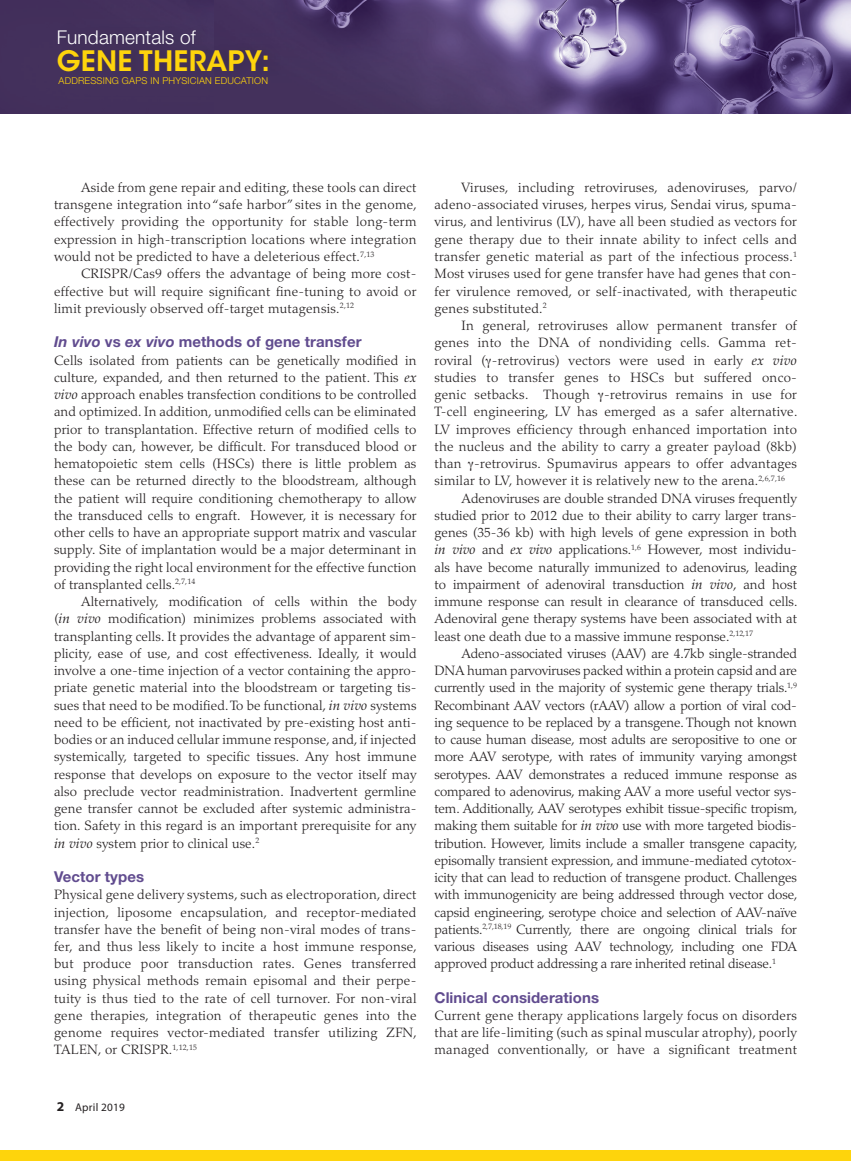
<style>
.page{position:relative;width:851px;height:1161px;background:#fff}
.page>*{position:absolute;margin:0;border:0;box-sizing:border-box;transform-origin:0 0}
.t1{font:600 28.05px "ITC Avant Garde Std";letter-spacing:.01em;color:#fed40c}
.t2{font:300 19.05px "Helvetica Neue LT Std";letter-spacing:.01em;color:#fff}
.sub2{font:700 15px "Helvetica Neue LT Std";letter-spacing:.005em;color:#614c8f}
.indent_body{font:300 13.5px/17.2px "Palatino LT Std";letter-spacing:.02em;color:#231f20;text-align:justify}
.no_indent_body{font:300 13.5px/17.2px "Palatino LT Std";letter-spacing:.02em;color:#231f20;text-align:justify}
.t3{font:11.25px "Myriad Pro";letter-spacing:.02em;color:#231f20}
.t4{font:300 9.45px "Helvetica Neue LT Std";letter-spacing:.02em;color:#fed40c}
.s1{font-style:italic}
.s2{font-weight:400;font-style:italic}
.s3{font-weight:700;font-size:13.5px}
</style>
<div class="page">
<div style="left:0;top:1151px;width:850px;height:10px;background:#fed40c"></div>
<img style="left:213px;top:0;width:637px;height:113px">
<div style="left:0;top:0;width:213px;height:113px;background:#43305c"></div>
<hr style="left:850px;top:0;width:1px;height:113px;background:#28190c">
<div style="left:57px;top:22px;width:225px;height:57px;background:#42305a"></div>
<h2 class="t2" style="left:57px;top:26px;width:140px">Fundamentals of</h2>
<h1 class="t1" style="left:57px;top:43px;width:215px">GENE THERAPY:</h1>
<p class="t4" style="left:59px;top:74px;width:211px">ADDRESSING GAPS IN PHYSICIAN EDUCATION</p>
<p class="indent_body" style="left:54px;top:179px;width:364px;text-indent:27px">Aside from gene repair and editing, these tools can direct transgene integration into “safe harbor” sites in the genome, effectively providing the opportunity for stable long-term expression in high-transcription locations where integration would not be predicted to have a deleterious effect.<sup>7,13</sup></p>
<p class="indent_body" style="left:54px;top:265px;width:364px;text-indent:27px">CRISPR/Cas9 offers the advantage of being more cost&shy;effective but will require significant fine-tuning to avoid or limit previously observed off-target mutagensis.<sup>2,12</sup></p>
<p class="sub2" style="left:54px;top:333px;width:309px"><span class="s1">In vivo</span> vs <span class="s1">ex vivo</span> methods of gene transfer</p>
<p class="no_indent_body" style="left:54px;top:352px;width:364px">Cells isolated from patients can be genetically modified in culture, expanded, and then returned to the patient. This <span class="s2">ex vivo</span> approach enables transfection conditions to be controlled and optimized. In addition, unmodified cells can be eliminated prior to transplantation. Effective return of modified cells to the body can, however, be difficult. For transduced blood or hematopoietic stem cells (HSCs) there is little problem as these can be returned directly to the bloodstream, although the patient will require conditioning chemotherapy to allow the transduced cells to engraft. However, it is necessary for other cells to have an appropriate support matrix and vascular supply. Site of implantation would be a major determinant in providing the right local environment for the effective function of transplanted cells.<sup>2,7,14</sup></p>
<p class="indent_body" style="left:54px;top:593px;width:364px;text-indent:27px">Alternatively, modification of cells within the body (<span class="s2">in vivo</span> modification) minimizes problems associated with transplanting cells. It provides the advantage of apparent sim&shy;plicity, ease of use, and cost effectiveness. Ideally, it would involve a one-time injection of a vector containing the appro&shy;priate genetic material into the bloodstream or targeting tis&shy;sues that need to be modified. To be functional, <span class="s2">in vivo</span> systems need to be efficient, not inactivated by pre-existing host anti&shy;bodies or an induced cellular immune response, and, if injected systemically, targeted to specific tissues. Any host immune response that develops on exposure to the vector itself may also preclude vector readministration. Inadvertent germline gene transfer cannot be excluded after systemic administra&shy;tion. Safety in this regard is an important prerequisite for any <span class="s2">in vivo</span> system prior to clinical use.<sup>2</sup></p>
<p class="sub2" style="left:54px;top:867px;width:92px">Vector types</p>
<p class="no_indent_body" style="left:54px;top:886px;width:364px">Physical gene delivery systems, such as electroporation, direct injection, liposome encapsulation, and receptor-mediated transfer have the benefit of being non-viral modes of trans&shy;fer, and thus less likely to incite a host immune response, but produce poor transduction rates. Genes transferred using physical methods remain episomal and their perpe&shy;tuity is thus tied to the rate of cell turnover. For non-viral gene therapies, integration of therapeutic genes into the genome requires vector-mediated transfer utilizing ZFN, TALEN, or CRISPR.<sup>1,12,15</sup></p>
<p class="indent_body" style="left:434px;top:179px;width:364px;text-indent:27px">Viruses, including retroviruses, adenoviruses, parvo/ adeno-associated viruses, herpes virus, Sendai virus, spuma&shy;virus, and lentivirus (LV), have all been studied as vectors for gene therapy due to their innate ability to infect cells and transfer genetic material as part of the infectious process.<sup>1<br></sup>Most viruses used for gene transfer have had genes that con&shy;fer virulence removed, or self-inactivated, with therapeutic genes substituted.<sup>2</sup></p>
<p class="indent_body" style="left:434px;top:317px;width:364px;text-indent:27px">In general, retroviruses allow permanent transfer of genes into the DNA of nondividing cells. Gamma ret&shy;roviral ( -retrovirus) vectors were used in early <span class="s2">ex vivo </span>studies to transfer genes to HSCs but suffered onco&shy;genic setbacks. Though -retrovirus remains in use for T-cell engineering, LV has emerged as a safer alternative.<br>LV improves efficiency through enhanced importation into the nucleus and the ability to carry a greater payload (8kb) than -retrovirus. Spumavirus appears to offer advantages similar to LV, however it is relatively new to the arena.<sup>2,6,7,16</sup></p>
<p class="indent_body" style="left:434px;top:490px;width:364px;text-indent:27px">Adenoviruses are double stranded DNA viruses frequently studied prior to 2012 due to their ability to carry larger trans&shy;genes (35-36 kb) with high levels of gene expression in both <span class="s2">in vivo</span> and <span class="s2">ex vivo</span> applications.<sup>1,6</sup> However, most individu&shy;als have become naturally immunized to adenovirus, leading to impairment of adenoviral transduction <span class="s2">in vivo,</span> and host immune response can result in clearance of transduced cells.<br>Adenoviral gene therapy systems have been associated with at least one death due to a massive immune response.<sup>2,12,17</sup></p>
<p class="indent_body" style="left:434px;top:645px;width:364px;text-indent:27px">Adeno-associated viruses (AAV) are 4.7kb single-stranded DNA human parvoviruses packed within a protein capsid and are currently used in the majority of systemic gene therapy trials.<sup>1,9<br></sup>Recombinant AAV vectors (rAAV) allow a portion of viral cod&shy;ing sequence to be replaced by a transgene. Though not known to cause human disease, most adults are seropositive to one or more AAV serotype, with rates of immunity varying amongst serotypes. AAV demonstrates a reduced immune response as compared to adenovirus, making AAV a more useful vector sys&shy;tem. Additionally, AAV serotypes exhibit tissue-specific tropism, making them suitable for <span class="s2">in vivo</span> use with more targeted biodis&shy;tribution. However, limits include a smaller transgene capacity, episomally transient expression, and immune-mediated cytotox&shy;icity that can lead to reduction of transgene product. Challenges with immunogenicity are being addressed through vector dose, capsid engineering, serotype choice and selection of AAV-naïve patients.<sup>2,7,18,19</sup> Currently, there are ongoing clinical trials for various diseases using AAV technology, including one FDA approved product addressing a rare inherited retinal disease.<sup>1</sup></p>
<p class="sub2" style="left:434px;top:988px;width:166px">Clinical considerations</p>
<p class="no_indent_body" style="left:434px;top:1007px;width:364px">Current gene therapy applications largely focus on disorders that are life-limiting (such as spinal muscular atrophy), poorly managed conventionally, or have a significant treatment</p>
<p class="t3" style="left:57px;top:1100px;width:70px"><span class="s3">2</span> April 2019</p>
</div>
